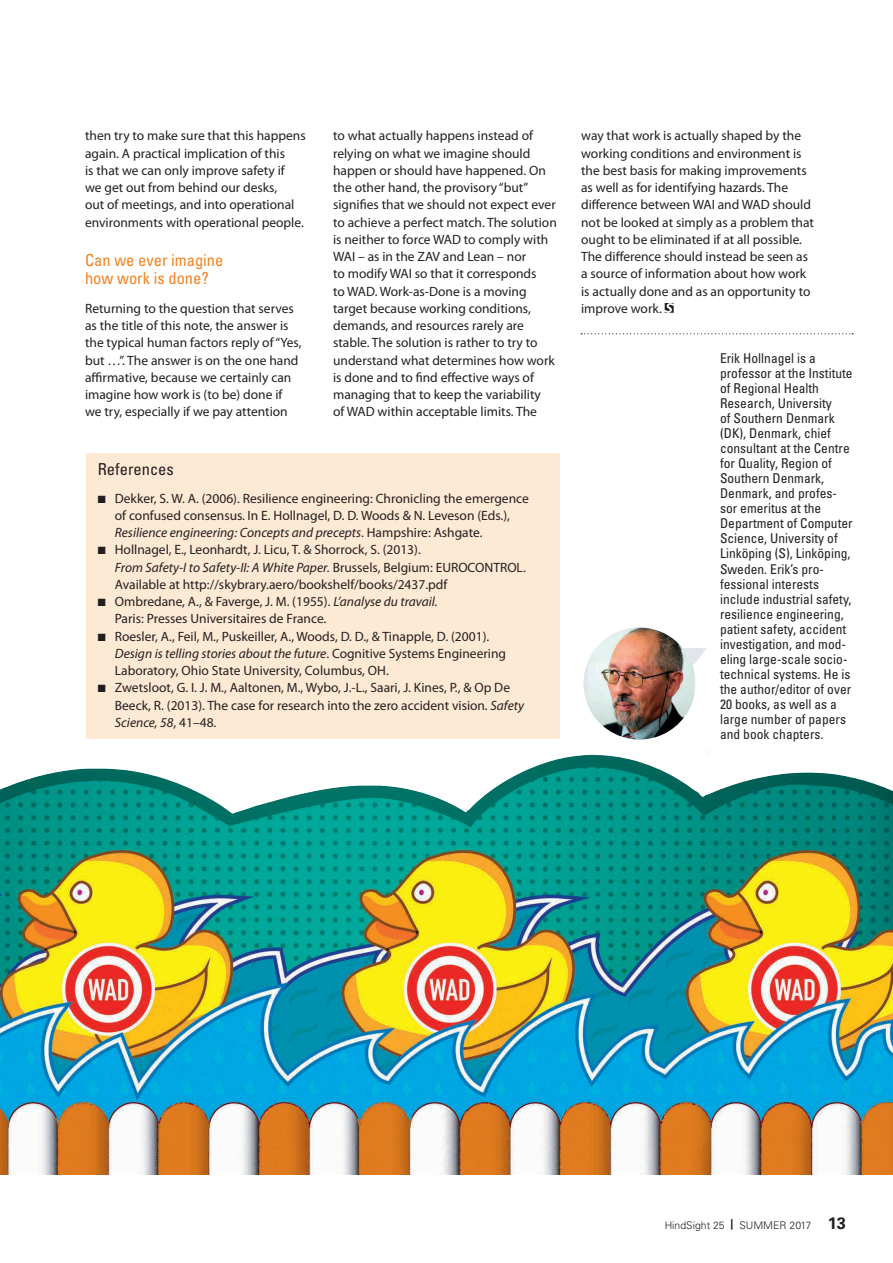
<style>
.page{position:relative;width:893px;height:1263px;background:#fff}
.page>*{position:absolute;margin:0;border:0;box-sizing:border-box;transform-origin:0 0}
.t1{font:condensed 16.5px/18px "Univers LT Std";color:#f58220}
.t2{font:condensed 16.5px "Univers LT Std";color:#231f20}
.t3{font:13.5px/17.2px "Myriad Pro";color:#231f20}
.t4{font:condensed 13.5px/15px "Univers LT Std";color:#231f20}
.t5{font:300 10.5px "Univers LT Std";color:#231f20}
.s1{font-style:italic}
.s2{font-weight:700}
.s3{font-weight:700;font-size:16.5px}
</style>
<div class="page">
<svg style="left:694px;top:648px;width:13px;height:16px"></svg>
<img style="left:587px;top:627px;width:107px;height:112px">
<div style="left:87px;top:453px;width:473px;height:285px;background:#fee9d5"></div>
<svg style="left:665px;top:303px;width:9px;height:10px"></svg>
<img style="left:0;top:754px;width:893px;height:421px">
<svg style="left:581px;top:333px;width:272px;height:1px"></svg>
<p class="t3" style="left:85px;top:127px;width:222px">then try to make sure that this happens again. A practical implication of this<br>is that we can only improve safety if<br>we get out from behind our desks,<br>out of meetings, and into operational environments with operational people.</p>
<p class="t1" style="left:85px;top:251px;width:140px">Can we ever imagine how work is done?</p>
<p class="t3" style="left:85px;top:300px;width:218px">Returning to the question that serves as the title of this note, the answer is the typical human factors reply of “Yes, but …”. The answer is on the one hand affirmative, because we certainly can imagine how work is (to be) done if we try, especially if we pay attention</p>
<p class="t3" style="left:333px;top:127px;width:225px">to what actually happens instead of relying on what we imagine should happen or should have happened. On the other hand, the provisory “but” signifies that we should not expect ever to achieve a perfect match. The solution is neither to force WAD to comply with WAI – as in the ZAV and Lean – nor<br>to modify WAI so that it corresponds<br>to WAD. Work-as-Done is a moving target because working conditions, demands, and resources rarely are stable. The solution is rather to try to understand what determines how work is done and to find effective ways of managing that to keep the variability<br>of WAD within acceptable limits. The</p>
<p class="t2" style="left:98px;top:459px;width:78px">References</p>
<p class="t3" style="left:115px;top:490px;width:416px;text-indent:-17px">■ Dekker, S. W. A. (2006). Resilience engineering: Chronicling the emergence of confused consensus. In E. Hollnagel, D. D. Woods &amp; N. Leveson (Eds.),<br><span class="s1">Resilience engineering: Concepts and precepts</span>. Hampshire: Ashgate.</p>
<p class="t3" style="left:115px;top:541px;width:412px;text-indent:-17px">■ Hollnagel, E., Leonhardt, J. Licu, T. &amp; Shorrock, S. (2013).<br><span class="s1">From Safety-I to Safety-II: A White Paper.</span> Brussels, Belgium: EUROCONTROL.<br>Available at http://skybrary.aero/bookshelf/books/2437.pdf</p>
<p class="t3" style="left:115px;top:593px;width:324px;text-indent:-17px">■ Ombredane, A., &amp; Faverge, J. M. (1955). <span class="s1">L’analyse du travail.<br></span>Paris: Presses Universitaires de France.</p>
<p class="t3" style="left:115px;top:628px;width:393px;text-indent:-17px">■ Roesler, A., Feil, M., Puskeiller, A., Woods, D. D., &amp; Tinapple, D. (2001).<br><span class="s1">Design is telling stories about the future</span>. Cognitive Systems Engineering<br>Laboratory, Ohio State University, Columbus, OH.</p>
<p class="t3" style="left:115px;top:679px;width:411px;text-indent:-17px">■ Zwetsloot, G. I. J. M., Aaltonen, M., Wybo, J.-L., Saari, J. Kines, P., &amp; Op De<br>Beeck, R. (2013). The case for research into the zero accident vision<span class="s1">. Safety<br>Science, 58</span>, 41–48.</p>
<p class="t3" style="left:581px;top:127px;width:234px">way that work is actually shaped by the working conditions and environment is the best basis for making improvements as well as for identifying hazards. The difference between WAI and WAD should not be looked at simply as a problem that ought to be eliminated if at all possible.<br>The difference should instead be seen as a source of information about how work is actually done and as an opportunity to improve work.</p>
<p class="t4" style="left:720px;top:351px;width:134px">Erik Hollnagel is a professor at the Institute of Regional Health<br>Research, University<br>of Southern Denmark (DK), Denmark, chief consultant at the Centre for Quality, Region of<br>Southern Denmark,<br>Denmark, and profes&shy;sor emeritus at the<br>Department of Computer<br>Science, University of<br>Linköping (S), Linköping,<br>Sweden. Erik’s pro&shy;fessional interests include industrial safety, resilience engineering, patient safety, accident investigation, and mod&shy;eling large-scale socio&shy;technical systems. He is the author/editor of over<br>20 books, as well as a large number of papers and book chapters.</p>
<p class="t5" style="left:665px;top:1219px;width:183px">HindSight 25 <span class="s2">|</span> SUMMER 2017 <span class="s3">13</span></p>
</div>
